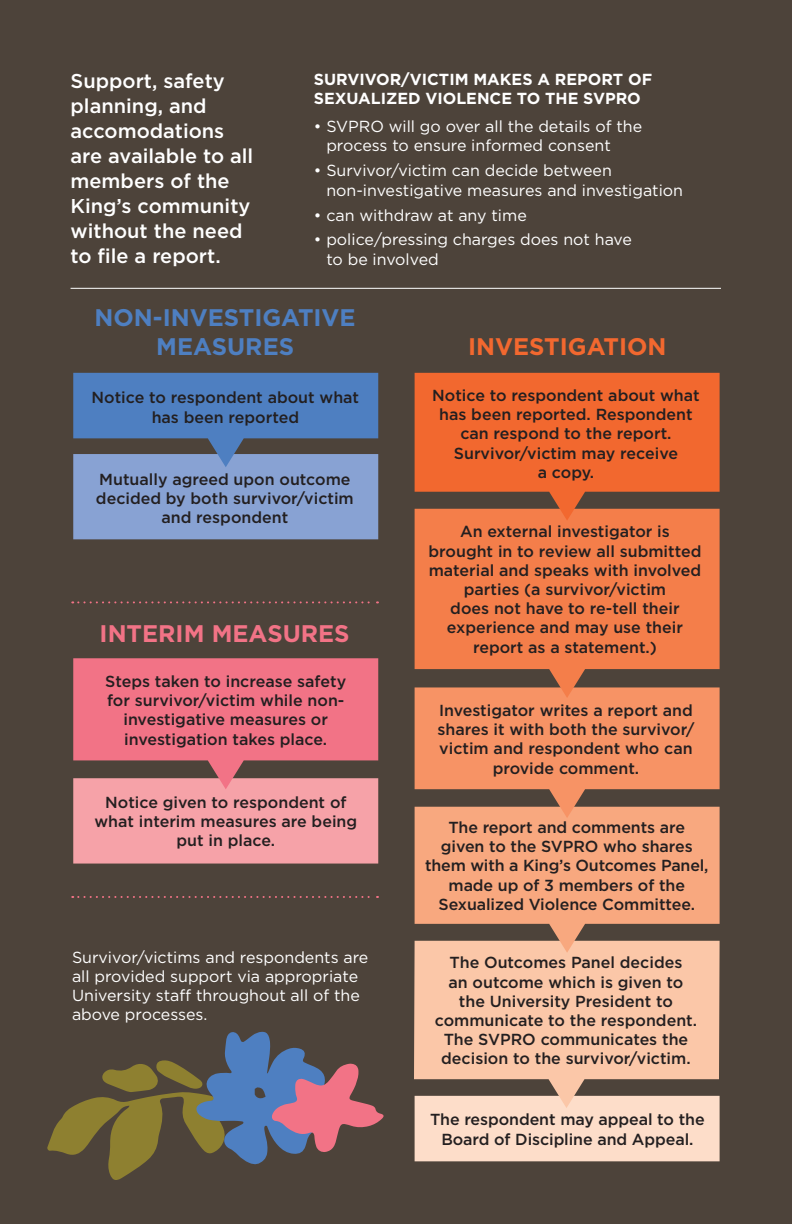
<style>
.page{position:relative;width:792px;height:1224px;background:#4d433a}
.page>*{position:absolute;margin:0;border:0;box-sizing:border-box;transform-origin:0 0}
.t1{font:700 24px/28.8px "Gotham";color:#4e7fc1;text-align:center}
.t2{font:700 24px "Gotham";color:#f27386}
.t3{font:700 24px "Gotham";color:#f2682f}
.Paragraph_Style_1{font:500 20px/25px "Gotham";color:#fff}
.t4{font:500 16px/19.2px "Gotham";color:#231f20;text-align:center}
.t5{font:16px/19.2px "Gotham";color:#fff}
.t6{font:700 16px/19.2px "Gotham";color:#fff}
</style>
<div class="page">
<div style="left:415px;top:1108px;width:305px;height:53px;background:#fdddc9"></div>
<svg style="left:414px;top:941px;width:306px;height:167px;background:#e9bb9f"></svg>
<svg style="left:415px;top:818px;width:305px;height:135px;background:#e49f7a"></svg>
<svg style="left:415px;top:698px;width:305px;height:120px;background:#e08a61"></svg>
<svg style="left:415px;top:521px;width:305px;height:177px;background:#e3794a"></svg>
<div style="left:73px;top:789px;width:305px;height:75px;background:#f6a2a8"></div>
<svg style="left:415px;top:373px;width:305px;height:148px;background:#e06532"></svg>
<svg style="left:73px;top:373px;width:305px;height:166px;background:#6b8bbe"></svg>
<svg style="left:73px;top:658px;width:305px;height:131px;background:#dd707e"></svg>
<hr style="left:71px;top:288px;width:650px;height:1px;background:#fff">
<svg style="left:72px;top:601px;width:306px;height:2px"></svg>
<svg style="left:72px;top:896px;width:306px;height:2px"></svg>
<svg style="left:47px;top:1031px;width:337px;height:149px"></svg>
<p class="Paragraph_Style_1" style="left:71px;top:68px;width:184px">Support, safety planning, and accomodations are available to all members of the<br>King’s community without the need to file a report.</p>
<p class="t6" style="left:314px;top:69px;width:340px">SURVIVOR/VICTIM MAKES A REPORT OF<br>SEXUALIZED VIOLENCE TO THE SVPRO</p>
<p class="t5" style="left:326px;top:117px;width:317px;text-indent:-12px">• SVPRO will go over all the details of the process to ensure informed consent</p>
<p class="t5" style="left:326px;top:161px;width:358px;text-indent:-12px">• Survivor/victim can decide between non-investigative measures and investigation</p>
<p class="t5" style="left:314px;top:205px;width:214px">• can withdraw at any time</p>
<p class="t5" style="left:326px;top:230px;width:307px;text-indent:-12px">• police/pressing charges does not have to be involved</p>
<p class="t1" style="left:95px;top:303px;width:263px">NON-INVESTIGATIVE<br>MEASURES</p>
<p class="t3" style="left:468px;top:330px;width:200px">INVESTIGATION</p>
<p class="t4" style="left:92px;top:388px;width:269px">Notice to respondent about what has been reported</p>
<p class="t4" style="left:432px;top:386px;width:269px">Notice to respondent about what has been reported. Respondent can respond to the report.<br>Survivor/victim may receive<br>a copy.</p>
<p class="t4" style="left:96px;top:470px;width:259px">Mutually agreed upon outcome decided by both survivor/victim and respondent</p>
<p class="t4" style="left:429px;top:522px;width:274px">An external investigator is brought in to review all submitted material and speaks with involved parties (a survivor/victim<br>does not have to re-tell their experience and may use their report as a statement.)</p>
<p class="t2" style="left:100px;top:617px;width:252px">INTERIM MEASURES</p>
<p class="t4" style="left:105px;top:672px;width:243px">Steps taken to increase safety for survivor/victim while non&shy;investigative measures or investigation takes place.</p>
<p class="t4" style="left:94px;top:793px;width:264px">Notice given to respondent of what interim measures are being put in place.</p>
<p class="t4" style="left:437px;top:701px;width:259px">Investigator writes a report and shares it with both the survivor/ victim and respondent who can provide comment.</p>
<p class="t4" style="left:425px;top:817px;width:285px">The report and comments are given to the SVPRO who shares them with a King’s Outcomes Panel, made up of 3 members of the<br>Sexualized Violence Committee.</p>
<p class="t5" style="left:72px;top:947px;width:298px">Survivor/victims and respondents are all provided support via appropriate University staff throughout all of the above processes.</p>
<p class="t4" style="left:435px;top:953px;width:264px">The Outcomes Panel decides<br>an outcome which is given to the University President to communicate to the respondent.<br>The SVPRO communicates the decision to the survivor/victim.</p>
<p class="t4" style="left:430px;top:1110px;width:276px">The respondent may appeal to the<br>Board of Discipline and Appeal.</p>
</div>
